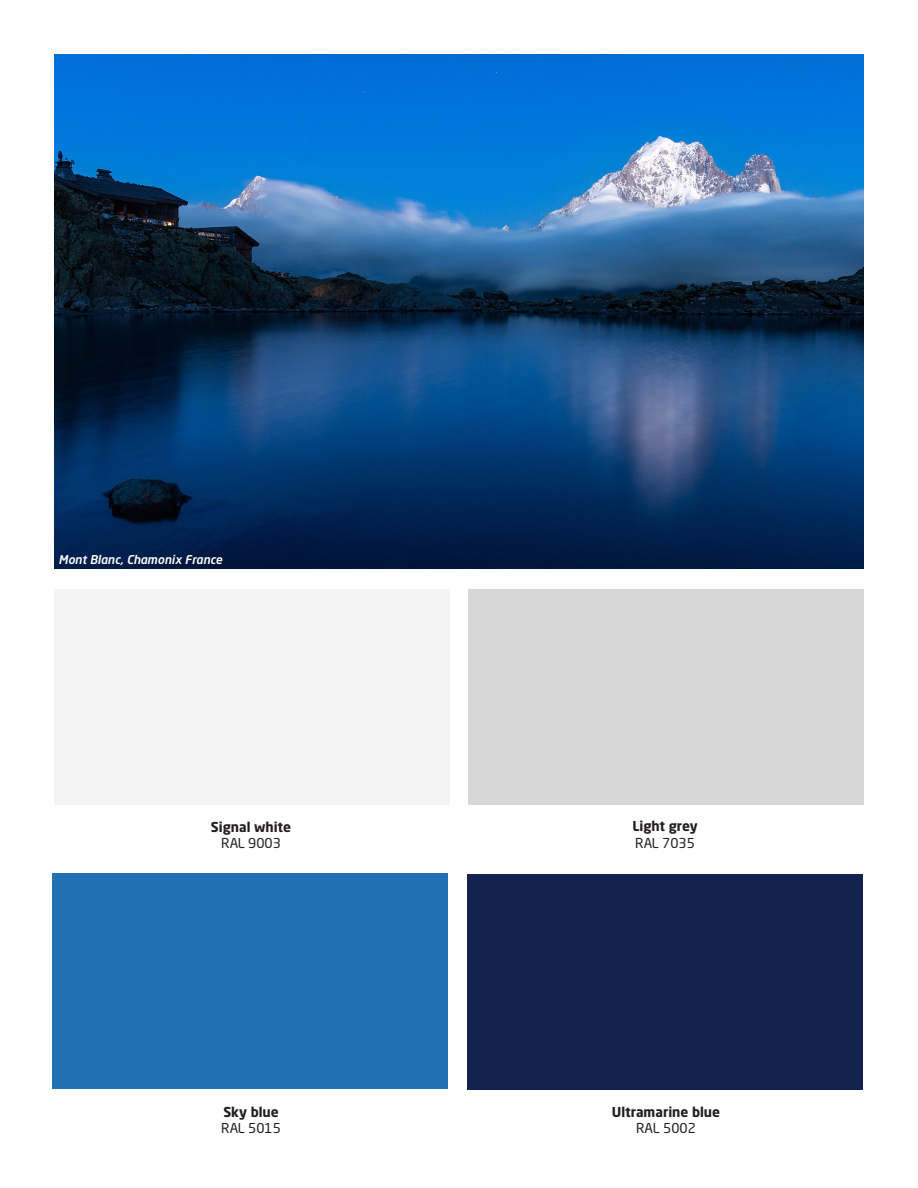
<style>
.page{position:relative;width:918px;height:1188px;background:#fff}
.page>*{position:absolute;margin:0;border:0;box-sizing:border-box;transform-origin:0 0}
.t1{font:700 13.5px "Neo Sans Pro";color:#231f20}
.t2{font:13.5px "Neo Sans Pro";color:#231f20}
.t3{font:italic 500 12px "Neo Sans Pro";color:#fff}
</style>
<div class="page">
<img style="left:54px;top:54px;width:810px;height:515px">
<div style="left:54px;top:589px;width:396px;height:216px;background:#f4f4f4"></div>
<div style="left:468px;top:589px;width:396px;height:216px;background:#d7d7d7"></div>
<div style="left:52px;top:873px;width:396px;height:216px;background:#2271b3"></div>
<div style="left:467px;top:874px;width:396px;height:216px;background:#14224f"></div>
<p class="t3" style="left:58px;top:552px;width:165px">Mont Blanc, Chamonix France</p>
<p class="t1" style="left:211px;top:818px;width:82px">Signal white</p>
<p class="t2" style="left:221px;top:835px;width:61px">RAL 9003</p>
<p class="t1" style="left:223px;top:1103px;width:57px">Sky blue</p>
<p class="t2" style="left:221px;top:1120px;width:61px">RAL 5015</p>
<p class="t1" style="left:633px;top:818px;width:67px">Light grey</p>
<p class="t2" style="left:635px;top:834px;width:61px">RAL 7035</p>
<p class="t1" style="left:612px;top:1103px;width:110px">Ultramarine blue</p>
<p class="t2" style="left:636px;top:1120px;width:61px">RAL 5002</p>
</div>
